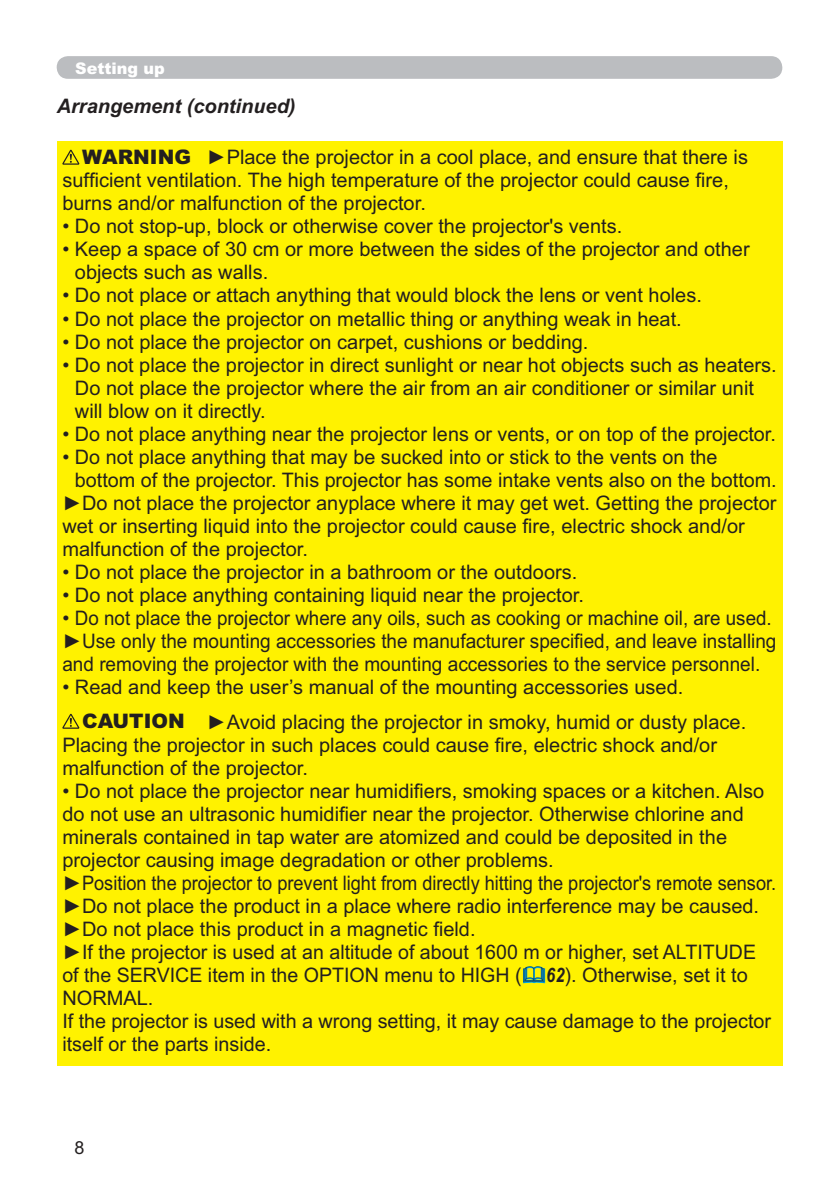
<style>
.page{position:relative;width:840px;height:1190px;background:#fff}
.page>*{position:absolute;margin:0;border:0;box-sizing:border-box;transform-origin:0 0}
.t1{font:20px/23px "Arial";color:#231f20}
.t2{font:italic 700 20px "Arial";color:#231f20}
.t3{font:900 20px "Arial";color:#231f20}
.t4{font:18px "Arial";color:#231f20}
.t5{font:900 16px "Arial";color:#fff}
.s1{font-family:"Arial Narrow";font-weight:700;font-style:italic}
</style>
<div class="page">
<div style="left:57px;top:56px;width:725px;height:23px;background:#bbbdc0;border-radius:11px"></div>
<div style="left:57px;top:141px;width:725px;height:924px;background:#fff200"></div>
<svg style="left:62px;top:150px;width:17px;height:15px"></svg>
<svg style="left:62px;top:714px;width:17px;height:15px"></svg>
<svg style="left:523px;top:966px;width:23px;height:18px"></svg>
<p class="t5" style="left:75px;top:62px;width:91px">Setting up</p>
<p class="t2" style="left:57px;top:99px;width:240px">Arrangement (continued)</p>
<p class="t1" style="left:62px;top:147px;width:687px;text-indent:145px">►Place the projector in a cool place, and ensure that there is sufficient ventilation. The high temperature of the projector could cause fire, burns and/or malfunction of the projector.</p>
<p class="t1" style="left:62px;top:216px;width:561px">• Do not stop-up, block or otherwise cover the projector's vents.</p>
<p class="t1" style="left:75px;top:239px;width:676px;text-indent:-13px">• Keep a space of 30 cm or more between the sides of the projector and other objects such as walls.</p>
<p class="t1" style="left:62px;top:285px;width:641px">• Do not place or attach anything that would block the lens or vent holes.</p>
<p class="t1" style="left:62px;top:309px;width:621px">• Do not place the projector on metallic thing or anything weak in heat.</p>
<p class="t1" style="left:62px;top:332px;width:528px">• Do not place the projector on carpet, cushions or bedding.</p>
<p class="t1" style="left:75px;top:355px;width:703px;text-indent:-13px">• Do not place the projector in direct sunlight or near hot objects such as heaters.<br>Do not place the projector where the air from an air conditioner or similar unit will blow on it directly.</p>
<p class="t1" style="left:62px;top:424px;width:715px">• Do not place anything near the projector lens or vents, or on top of the projector.</p>
<p class="t1" style="left:62px;top:447px;width:657px">• Do not place anything that may be sucked into or stick to the vents on the</p>
<p class="t1" style="left:75px;top:470px;width:703px">bottom of the projector. This projector has some intake vents also on the bottom.</p>
<p class="t1" style="left:62px;top:493px;width:716px">►Do not place the projector anyplace where it may get wet. Getting the projector</p>
<p class="t1" style="left:62px;top:516px;width:684px">wet or inserting liquid into the projector could cause fire, electric shock and/or</p>
<p class="t1" style="left:62px;top:539px;width:247px">malfunction of the projector.</p>
<p class="t1" style="left:62px;top:562px;width:517px">• Do not place the projector in a bathroom or the outdoors.</p>
<p class="t1" style="left:62px;top:585px;width:523px">• Do not place anything containing liquid near the projector.</p>
<p class="t1" style="left:62px;top:608px;width:716px">• Do not place the projector where any oils, such as cooking or machine oil, are used. ►Use only the mounting accessories the manufacturer specified, and leave installing and removing the projector with the mounting accessories to the service personnel.</p>
<p class="t1" style="left:62px;top:677px;width:623px">• Read and keep the user’s manual of the mounting accessories used.</p>
<p class="t3" style="left:82px;top:150px;width:110px">WARNING</p>
<p class="t3" style="left:82px;top:714px;width:104px">CAUTION</p>
<p class="t1" style="left:62px;top:712px;width:685px;text-indent:145px">►Avoid placing the projector in smoky, humid or dusty place.<br>Placing the projector in such places could cause fire, electric shock and/or malfunction of the projector.</p>
<p class="t1" style="left:62px;top:781px;width:715px">• Do not place the projector near humidifiers, smoking spaces or a kitchen. Also do not use an ultrasonic humidifier near the projector. Otherwise chlorine and minerals contained in tap water are atomized and could be deposited in the projector causing image degradation or other problems.<br>►Position the projector to prevent light from directly hitting the projector's remote sensor. ►Do not place the product in a place where radio interference may be caused. ►Do not place this product in a magnetic field.<br>►If the projector is used at an altitude of about 1600 m or higher, set ALTITUDE of the SERVICE item in the OPTION menu to HIGH ( <span class="s1">62</span>). Otherwise, set it to NORMAL.<br>If the projector is used with a wrong setting, it may cause damage to the projector itself or the parts inside.</p>
<p class="t4" style="left:74px;top:1142px;width:12px">8</p>
</div>
